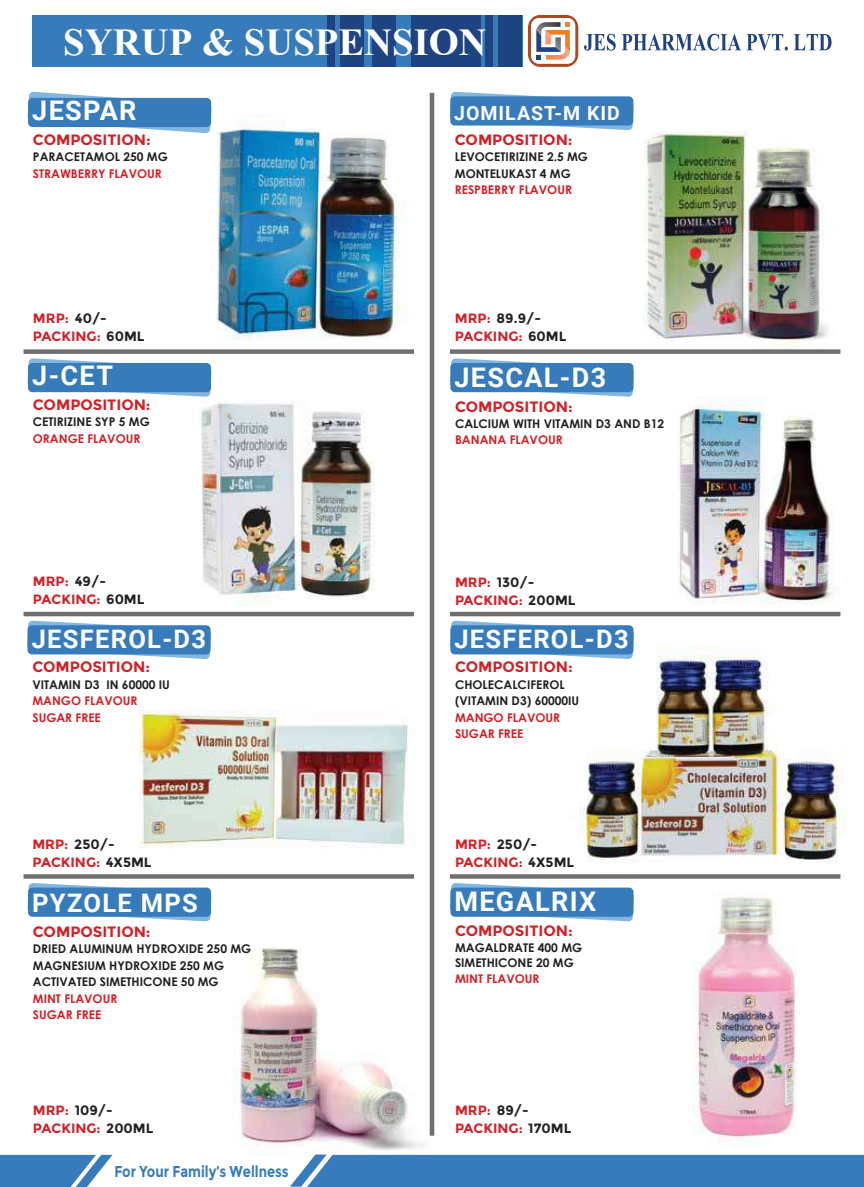
<style>
.page{position:relative;width:864px;height:1187px;background:#fff}
.page>*{position:absolute;margin:0;border:0;box-sizing:border-box;transform-origin:0 0}
.t1{font:700 48px "Aparajita";color:#fff}
.t2{font:700 27px "Roboto";letter-spacing:.05em;color:#fff}
.t3{font:700 25.5px "Roboto";letter-spacing:.05em;color:#fff}
.t4{font:700 19.5px "Roboto";letter-spacing:.05em;color:#fff}
.t5{font:700 15.75px "Montserrat";color:#387bbb;scale:.83 1}
.t6{font:700 15px "Montserrat";color:#d22027}
.t7{font:700 13.5px "Montserrat";color:#d22027}
.t8{font:700 13.5px "Montserrat";color:#231f20}
.t9{font:700 12px/16.5px "Century Gothic";color:#231f20}
.t10{font:700 12px/16.5px "Century Gothic";color:#d32027}
.s1{color:#231f20}
.s2{color:#d22027}
</style>
<div class="page">
<img style="left:123px;top:710px;width:293px;height:194px">
<svg style="left:27px;top:620px;width:184px;height:39px"></svg>
<div style="left:28px;top:625px;width:182px;height:29px;background:#387bbb;border-radius:4px"></div>
<img style="left:234px;top:930px;width:201px;height:225px">
<svg style="left:27px;top:882px;width:184px;height:39px"></svg>
<div style="left:28px;top:887px;width:183px;height:29px;background:#387bbb;border-radius:4px"></div>
<img style="left:569px;top:629px;width:278px;height:263px">
<svg style="left:451px;top:620px;width:182px;height:39px"></svg>
<div style="left:450px;top:625px;width:183px;height:29px;background:#387bbb;border-radius:4px"></div>
<svg style="left:0;top:1154px;width:112px;height:32px;background:#5a92c6"></svg>
<div style="left:290px;top:1154px;width:573px;height:32px;background:#387bbb"></div>
<div style="left:526px;top:13px;width:53px;height:55px;border:3px solid #fff;border-radius:12px"></div>
<svg style="left:528px;top:15px;width:50px;height:52px"></svg>
<div style="left:530px;top:18px;width:45px;height:46px;background:#fff;border-radius:8px"></div>
<svg style="left:533px;top:19px;width:39px;height:43px"></svg>
<svg style="left:584px;top:34px;width:247px;height:17px"></svg>
<div style="left:32px;top:15px;width:490px;height:52px;background:#387bbb"></div>
<div style="left:372px;top:15px;width:24px;height:52px;background:#1f4281"></div>
<div style="left:411px;top:15px;width:70px;height:52px;background:#1f4281"></div>
<div style="left:484px;top:15px;width:8px;height:52px;background:#1f4281"></div>
<div style="left:498px;top:15px;width:24px;height:52px;background:#1f4281"></div>
<div style="left:326px;top:15px;width:8px;height:52px;background:#1f4281"></div>
<div style="left:340px;top:15px;width:24px;height:52px;background:#1f4281"></div>
<img style="left:628px;top:114px;width:213px;height:240px">
<svg style="left:449px;top:92px;width:184px;height:38px"></svg>
<div style="left:450px;top:96px;width:183px;height:29px;background:#387bbb;border-radius:4px"></div>
<img style="left:167px;top:401px;width:235px;height:216px">
<svg style="left:27px;top:358px;width:184px;height:39px"></svg>
<div style="left:28px;top:363px;width:183px;height:29px;background:#387bbb;border-radius:4px"></div>
<img style="left:205px;top:114px;width:202px;height:226px">
<svg style="left:27px;top:92px;width:185px;height:41px"></svg>
<div style="left:28px;top:98px;width:183px;height:29px;background:#387bbb;border-radius:4px"></div>
<img style="left:678px;top:396px;width:163px;height:216px">
<svg style="left:451px;top:358px;width:182px;height:39px"></svg>
<div style="left:450px;top:363px;width:183px;height:29px;background:#387bbb;border-radius:4px"></div>
<img style="left:624px;top:892px;width:173px;height:251px">
<svg style="left:451px;top:882px;width:182px;height:39px"></svg>
<div style="left:450px;top:887px;width:183px;height:29px;background:#387bbb;border-radius:4px"></div>
<div style="left:429px;top:93px;width:5px;height:1042px;background:#6e6f71"></div>
<div style="left:450px;top:349px;width:390px;height:5px;background:#6e6f71"></div>
<div style="left:24px;top:349px;width:390px;height:5px;background:#6e6f71"></div>
<div style="left:450px;top:611px;width:390px;height:5px;background:#6e6f71"></div>
<div style="left:24px;top:611px;width:390px;height:5px;background:#6e6f71"></div>
<svg style="left:450px;top:874px;width:390px;height:4px;background:#757678"></svg>
<svg style="left:24px;top:874px;width:390px;height:4px;background:#757678"></svg>
<h1 class="t1" style="left:63px;top:12px;width:425px">SYRUP &amp; SUSPENSION</h1>
<h2 class="t2" style="left:32px;top:92px;width:106px">JESPAR</h2>
<p class="t6" style="left:33px;top:131px;width:119px">COMPOSITION:</p>
<h3 class="t4" style="left:454px;top:100px;width:167px">JOMILAST-M KID</h3>
<p class="t6" style="left:454px;top:131px;width:119px">COMPOSITION:</p>
<p class="t9" style="left:33px;top:148px;width:136px">PARACETAMOL 250 MG</p>
<p class="t10" style="left:33px;top:165px;width:130px">STRAWBERRY FLAVOUR</p>
<p class="t9" style="left:454px;top:148px;width:135px">LEVOCETIRIZINE 2.5 MG<br>MONTELUKAST 4 MG</p>
<p class="t10" style="left:454px;top:181px;width:119px">RESPBERRY FLAVOUR</p>
<p class="t7" style="left:33px;top:310px;width:75px">MRP: <span class="s1">40/-</span></p>
<p class="t8" style="left:454px;top:310px;width:88px"><span class="s2">MRP:</span> 89.9/-</p>
<p class="t7" style="left:33px;top:328px;width:113px">PACKING: <span class="s1">60ML</span></p>
<p class="t7" style="left:454px;top:328px;width:113px">PACKING: <span class="s1">60ML</span></p>
<h2 class="t2" style="left:32px;top:357px;width:82px">J-CET</h2>
<p class="t6" style="left:33px;top:396px;width:119px">COMPOSITION:</p>
<h2 class="t2" style="left:454px;top:358px;width:153px">JESCAL-D3</h2>
<p class="t6" style="left:455px;top:397px;width:119px">COMPOSITION:</p>
<p class="t9" style="left:33px;top:413px;width:118px">CETIRIZINE SYP 5 MG</p>
<p class="t10" style="left:33px;top:429px;width:109px">ORANGE FLAVOUR</p>
<p class="t9" style="left:455px;top:415px;width:211px">CALCIUM WITH VITAMIN D3 AND B12</p>
<p class="t10" style="left:455px;top:431px;width:109px">BANANA FLAVOUR</p>
<p class="t7" style="left:33px;top:573px;width:75px">MRP: <span class="s1">49/-</span></p>
<p class="t8" style="left:455px;top:574px;width:81px"><span class="s2">MRP:</span> 130/-</p>
<p class="t7" style="left:33px;top:591px;width:113px">PACKING: <span class="s1">60ML</span></p>
<p class="t7" style="left:455px;top:592px;width:122px">PACKING: <span class="s1">200ML</span></p>
<h3 class="t3" style="left:32px;top:621px;width:176px">JESFEROL-D3</h3>
<p class="t6" style="left:32px;top:658px;width:119px">COMPOSITION:</p>
<h3 class="t3" style="left:454px;top:621px;width:176px">JESFEROL-D3</h3>
<p class="t6" style="left:455px;top:658px;width:119px">COMPOSITION:</p>
<p class="t9" style="left:32px;top:675px;width:139px">VITAMIN D3 IN 60000 IU</p>
<p class="t10" style="left:32px;top:692px;width:107px">MANGO FLAVOUR<br>SUGAR FREE</p>
<p class="t9" style="left:455px;top:675px;width:126px">CHOLECALCIFEROL (VITAMIN D3) 60000IU</p>
<p class="t10" style="left:455px;top:708px;width:107px">MANGO FLAVOUR<br>SUGAR FREE</p>
<p class="t8" style="left:32px;top:836px;width:84px"><span class="s2">MRP:</span> 250/-</p>
<p class="t8" style="left:455px;top:836px;width:84px"><span class="s2">MRP:</span> 250/-</p>
<p class="t7" style="left:32px;top:854px;width:121px">PACKING: <span class="s1">4X5ML</span></p>
<p class="t7" style="left:455px;top:854px;width:121px">PACKING: <span class="s1">4X5ML</span></p>
<h3 class="t3" style="left:32px;top:885px;width:167px">PYZOLE MPS</h3>
<p class="t6" style="left:33px;top:922px;width:119px">COMPOSITION:</p>
<h2 class="t2" style="left:454px;top:882px;width:143px">MEGALRIX</h2>
<p class="t6" style="left:455px;top:921px;width:119px">COMPOSITION:</p>
<p class="t9" style="left:33px;top:939px;width:220px">DRIED ALUMINUM HYDROXIDE 250 MG<br>MAGNESIUM HYDROXIDE 250 MG<br>ACTIVATED SIMETHICONE 50 MG</p>
<p class="t10" style="left:33px;top:989px;width:86px">MINT FLAVOUR<br>SUGAR FREE</p>
<p class="t9" style="left:455px;top:939px;width:129px;line-height:15px">MAGALDRATE 400 MG<br>SIMETHICONE 20 MG</p>
<p class="t10" style="left:455px;top:969px;width:86px">MINT FLAVOUR</p>
<p class="t8" style="left:33px;top:1102px;width:81px"><span class="s2">MRP:</span> 109/-</p>
<p class="t7" style="left:455px;top:1102px;width:75px">MRP: <span class="s1">89/-</span></p>
<p class="t7" style="left:33px;top:1120px;width:122px">PACKING: <span class="s1">200ML</span></p>
<p class="t7" style="left:455px;top:1120px;width:118px">PACKING: <span class="s1">170ML</span></p>
<h3 class="t5" style="left:114px;top:1161px;width:211px">For Your Family’s Wellness</h3>
</div>
